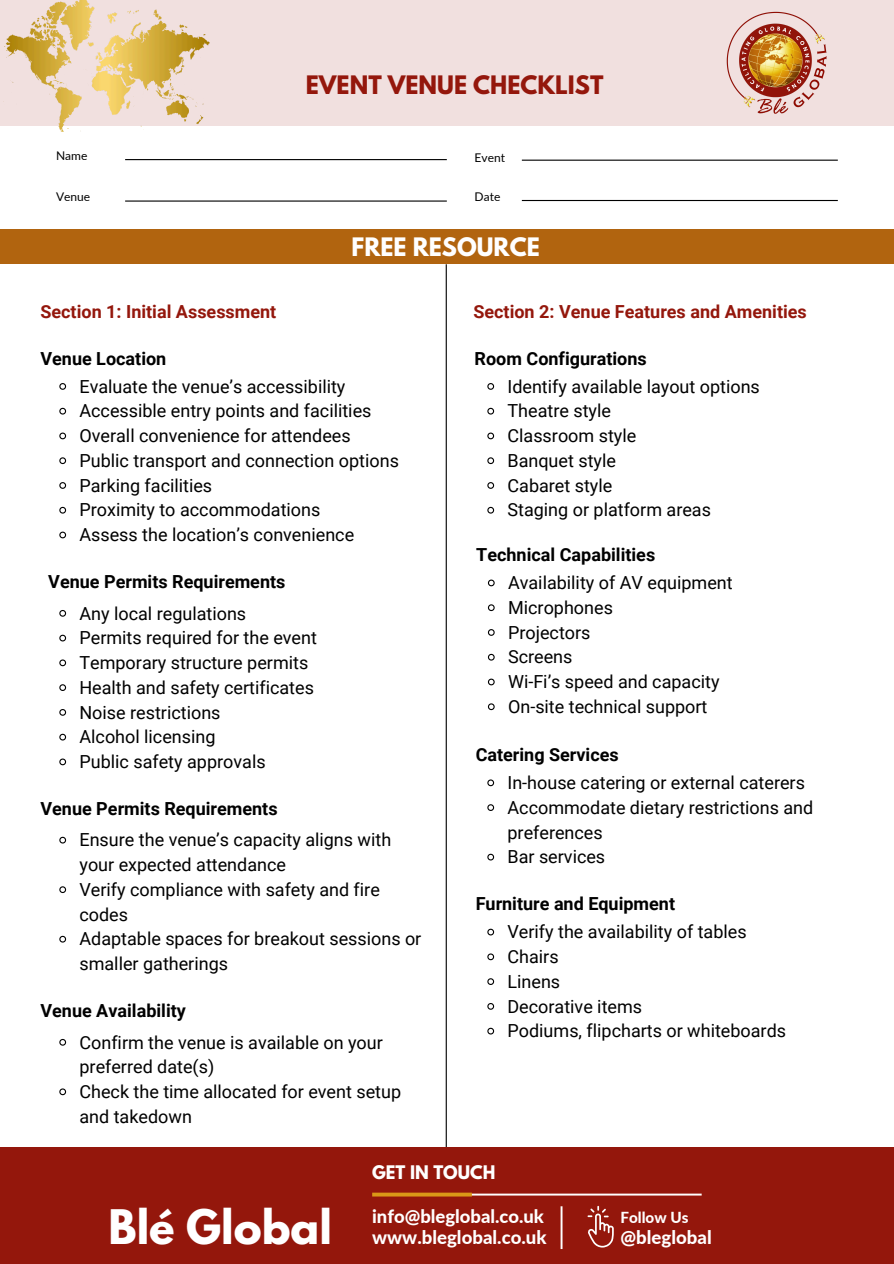
<style>
.page{position:relative;width:894px;height:1264px;background:#fff}
.page>*{position:absolute;margin:0;border:0;box-sizing:border-box;transform-origin:0 0}
.t1{font:700 42.15px "League Spartan";color:#fff}
.t2{font:700 22.5px "League Spartan";color:#94170c}
.t3{font:700 22.5px "League Spartan";color:#fff}
.t4{font:800 18.6px "Lato";color:#fff}
.t5{font:800 18.45px "Lato";color:#fff}
.t6{font:18px/24.8px "Roboto";color:#000}
.t7{font:700 18px "Roboto";color:#000}
.t8{font:700 18px "Roboto";color:#94170c}
.t9{font:700 16.65px "League Spartan";color:#fff}
.t10{font:800 15.15px "Lato";color:#fff}
.t11{font:12px "Lato";color:#000}
</style>
<div class="page">
<div style="left:0;top:0;width:893px;height:126px;background:#f1e0df"></div>
<div style="left:0;top:230px;width:893px;height:34px;background:#b1640f"></div>
<hr style="left:521px;top:160px;width:316px;height:1px;background:#000">
<hr style="left:125px;top:159px;width:321px;height:1px;background:#000">
<hr style="left:125px;top:200px;width:321px;height:2px;background:#000">
<hr style="left:521px;top:200px;width:316px;height:1px;background:#000">
<hr style="left:445px;top:264px;width:1px;height:999px;background:#000">
<img style="left:726px;top:11px;width:101px;height:103px">
<img style="left:3px;top:0;width:206px;height:132px">
<svg style="left:59px;top:610px;width:8px;height:7px"></svg>
<svg style="left:59px;top:634px;width:8px;height:8px"></svg>
<svg style="left:59px;top:659px;width:8px;height:8px"></svg>
<svg style="left:59px;top:684px;width:8px;height:7px"></svg>
<svg style="left:59px;top:709px;width:8px;height:7px"></svg>
<svg style="left:59px;top:733px;width:8px;height:8px"></svg>
<svg style="left:59px;top:758px;width:8px;height:8px"></svg>
<svg style="left:59px;top:836px;width:8px;height:8px"></svg>
<svg style="left:59px;top:886px;width:8px;height:7px"></svg>
<svg style="left:59px;top:935px;width:8px;height:8px"></svg>
<svg style="left:59px;top:383px;width:8px;height:7px"></svg>
<svg style="left:59px;top:407px;width:8px;height:8px"></svg>
<svg style="left:59px;top:432px;width:8px;height:8px"></svg>
<svg style="left:59px;top:457px;width:8px;height:8px"></svg>
<svg style="left:59px;top:482px;width:8px;height:7px"></svg>
<svg style="left:59px;top:506px;width:8px;height:8px"></svg>
<svg style="left:59px;top:531px;width:8px;height:8px"></svg>
<svg style="left:59px;top:1038px;width:8px;height:8px"></svg>
<svg style="left:59px;top:1088px;width:8px;height:8px"></svg>
<svg style="left:487px;top:579px;width:8px;height:8px"></svg>
<svg style="left:487px;top:604px;width:8px;height:8px"></svg>
<svg style="left:487px;top:629px;width:8px;height:7px"></svg>
<svg style="left:487px;top:653px;width:8px;height:8px"></svg>
<svg style="left:488px;top:678px;width:7px;height:8px"></svg>
<svg style="left:487px;top:703px;width:8px;height:8px"></svg>
<svg style="left:487px;top:383px;width:8px;height:7px"></svg>
<svg style="left:487px;top:407px;width:8px;height:8px"></svg>
<svg style="left:487px;top:432px;width:8px;height:8px"></svg>
<svg style="left:487px;top:457px;width:8px;height:8px"></svg>
<svg style="left:487px;top:482px;width:8px;height:7px"></svg>
<svg style="left:487px;top:506px;width:8px;height:8px"></svg>
<svg style="left:487px;top:779px;width:8px;height:8px"></svg>
<svg style="left:487px;top:804px;width:8px;height:7px"></svg>
<svg style="left:487px;top:853px;width:8px;height:8px"></svg>
<svg style="left:487px;top:928px;width:8px;height:8px"></svg>
<svg style="left:487px;top:953px;width:8px;height:8px"></svg>
<svg style="left:487px;top:978px;width:8px;height:7px"></svg>
<svg style="left:487px;top:1003px;width:8px;height:7px"></svg>
<svg style="left:487px;top:1027px;width:8px;height:8px"></svg>
<div style="left:0;top:1147px;width:893px;height:116px;background:#94170c"></div>
<hr style="left:374px;top:1193px;width:327px;height:2px;background:#fff">
<svg style="left:372px;top:1192px;width:99px;height:4px"></svg>
<hr style="left:560px;top:1206px;width:2px;height:42px;background:#fff">
<svg style="left:587px;top:1205px;width:26px;height:42px"></svg>
<p class="t2" style="left:306px;top:74px;width:299px">EVENT VENUE CHECKLIST</p>
<p class="t11" style="left:56px;top:148px;width:33px">Name</p>
<p class="t11" style="left:474px;top:150px;width:32px">Event</p>
<p class="t11" style="left:56px;top:189px;width:36px">Venue</p>
<h2 class="t11" style="left:474px;top:189px;width:27px">Date</h2>
<p class="t8" style="left:40px;top:301px;width:237px">Section 1: Initial Assessment</p>
<p class="t3" style="left:351px;top:235px;width:190px">FREE RESOURCE</p>
<p class="t8" style="left:473px;top:301px;width:335px">Section 2: Venue Features and Amenities</p>
<p class="t7" style="left:40px;top:348px;width:127px">Venue Location</p>
<h3 class="t7" style="left:474px;top:348px;width:173px">Room Configurations</h3>
<p class="t6" style="left:79px;top:374px;width:267px">Evaluate the venue’s accessibility</p>
<p class="t6" style="left:79px;top:399px;width:293px">Accessible entry points and facilities</p>
<p class="t6" style="left:79px;top:423px;width:272px">Overall convenience for attendees</p>
<p class="t6" style="left:79px;top:448px;width:321px">Public transport and connection options</p>
<p class="t6" style="left:79px;top:473px;width:134px">Parking facilities</p>
<p class="t6" style="left:79px;top:498px;width:242px">Proximity to accommodations</p>
<p class="t6" style="left:79px;top:522px;width:276px">Assess the location’s convenience</p>
<p class="t7" style="left:48px;top:571px;width:238px">Venue Permits Requirements</p>
<p class="t6" style="left:79px;top:601px;width:168px">Any local regulations</p>
<p class="t6" style="left:79px;top:625px;width:239px">Permits required for the event</p>
<p class="t6" style="left:79px;top:650px;width:230px">Temporary structure permits</p>
<p class="t6" style="left:79px;top:675px;width:236px">Health and safety certificates</p>
<h2 class="t6" style="left:79px;top:700px;width:142px">Noise restrictions</h2>
<p class="t6" style="left:79px;top:724px;width:137px">Alcohol licensing</p>
<h3 class="t6" style="left:79px;top:749px;width:187px">Public safety approvals</h3>
<p class="t7" style="left:40px;top:798px;width:238px">Venue Permits Requirements</p>
<h3 class="t6" style="left:79px;top:827px;width:313px">Ensure the venue’s capacity aligns with your expected attendance</h3>
<h3 class="t6" style="left:79px;top:877px;width:302px">Verify compliance with safety and fire codes</h3>
<h3 class="t6" style="left:79px;top:926px;width:343px">Adaptable spaces for breakout sessions or smaller gatherings</h3>
<p class="t7" style="left:40px;top:1000px;width:147px">Venue Availability</p>
<p class="t6" style="left:79px;top:1029px;width:305px">Confirm the venue is available on your preferred date(s)</p>
<p class="t6" style="left:79px;top:1079px;width:323px">Check the time allocated for event setup and takedown</p>
<p class="t6" style="left:507px;top:374px;width:254px">Identify available layout options</p>
<p class="t6" style="left:507px;top:399px;width:105px">Theatre style</p>
<p class="t6" style="left:507px;top:423px;width:130px">Classroom style</p>
<p class="t6" style="left:507px;top:448px;width:110px">Banquet style</p>
<p class="t6" style="left:507px;top:473px;width:106px">Cabaret style</p>
<p class="t6" style="left:507px;top:498px;width:205px">Staging or platform areas</p>
<p class="t7" style="left:476px;top:544px;width:180px">Technical Capabilities</p>
<h3 class="t6" style="left:508px;top:570px;width:226px">Availability of AV equipment</h3>
<h3 class="t6" style="left:508px;top:595px;width:106px">Microphones</h3>
<p class="t6" style="left:508px;top:620px;width:84px">Projectors</p>
<p class="t6" style="left:508px;top:645px;width:66px">Screens</p>
<p class="t6" style="left:508px;top:669px;width:213px">Wi-Fi’s speed and capacity</p>
<p class="t6" style="left:508px;top:694px;width:201px">On-site technical support</p>
<p class="t7" style="left:475px;top:744px;width:144px">Catering Services</p>
<p class="t6" style="left:507px;top:770px;width:299px">In-house catering or external caterers</p>
<p class="t6" style="left:507px;top:795px;width:307px">Accommodate dietary restrictions and preferences</p>
<h3 class="t6" style="left:507px;top:844px;width:99px">Bar services</h3>
<p class="t7" style="left:475px;top:893px;width:201px">Furniture and Equipment</p>
<p class="t6" style="left:507px;top:919px;width:240px">Verify the availability of tables</p>
<p class="t6" style="left:507px;top:944px;width:53px">Chairs</p>
<h3 class="t6" style="left:507px;top:969px;width:54px">Linens</h3>
<p class="t6" style="left:507px;top:994px;width:136px">Decorative items</p>
<p class="t6" style="left:507px;top:1018px;width:280px">Podiums, flipcharts or whiteboards</p>
<h3 class="t1" style="left:109px;top:1205px;width:225px">Blé Global</h3>
<p class="t9" style="left:372px;top:1164px;width:125px">GET IN TOUCH</p>
<p class="t5" style="left:372px;top:1204px;width:173px">info@bleglobal.co.uk</p>
<p class="t4" style="left:372px;top:1225px;width:176px">www.bleglobal.co.uk</p>
<p class="t10" style="left:620px;top:1208px;width:69px">Follow Us</p>
<p class="t4" style="left:620px;top:1225px;width:93px">@bleglobal</p>
</div>
